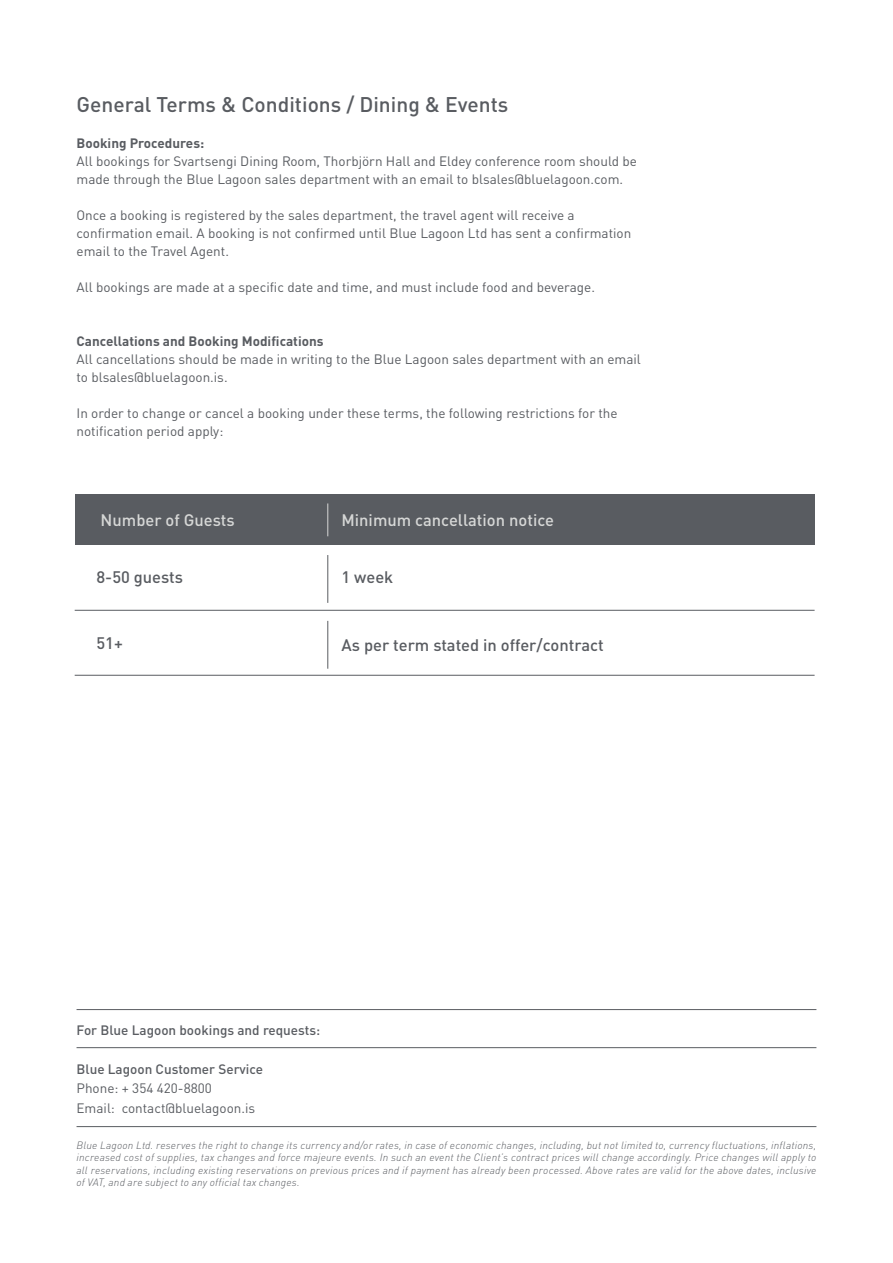
<style>
.page{position:relative;width:893px;height:1263px;background:#fff}
.page>*{position:absolute;margin:0;border:0;box-sizing:border-box;transform-origin:0 0}
.t1{font:500 21px "DIN Pro";color:#595c61}
.t2{font:500 16.5px "DIN Pro";color:#595c61}
.t3{font:500 16.5px "DIN Pro";color:#d6d7d6}
.t4{font:13.5px/18px "DIN Pro";color:#595c61}
.t5{font:500 13.5px "DIN Pro";color:#595c61}
.t6{font:700 13.5px "DIN Pro";color:#595c61}
.t7{font:italic 300 10.5px/12.6px "DIN Pro";letter-spacing:.015em;color:#595c61;text-align:justify}
</style>
<div class="page">
<hr style="left:77px;top:1126px;width:739px;height:1px;background:#595c61">
<hr style="left:77px;top:1047px;width:739px;height:1px;background:#595c61">
<hr style="left:77px;top:1009px;width:739px;height:1px;background:#595c61">
<div style="left:75px;top:495px;width:740px;height:50px;background:#595c61"></div>
<hr style="left:327px;top:503px;width:1px;height:33px;background:#d6d7d6">
<hr style="left:75px;top:610px;width:740px;height:1px;background:#595c61">
<hr style="left:75px;top:675px;width:740px;height:1px;background:#595c61">
<hr style="left:327px;top:555px;width:1px;height:48px;background:#595c61">
<hr style="left:327px;top:621px;width:1px;height:48px;background:#595c61">
<h1 class="t1" style="left:77px;top:87px;width:433px">General Terms &amp; Conditions / Dining &amp; Events</h1>
<p class="t6" style="left:77px;top:131px;width:129px">Booking Procedures:</p>
<p class="t4" style="left:77px;top:150px;width:562px">All bookings for Svartsengi Dining Room, Thorbjörn Hall and Eldey conference room should be made through the Blue Lagoon sales department with an email to blsales@bluelagoon.com.</p>
<p class="t4" style="left:77px;top:204px;width:556px">Once a booking is registered by the sales department, the travel agent will receive a confirmation email. A booking is not confirmed until Blue Lagoon Ltd has sent a confirmation email to the Travel Agent.</p>
<p class="t4" style="left:77px;top:276px;width:520px">All bookings are made at a specific date and time, and must include food and beverage.</p>
<p class="t6" style="left:77px;top:329px;width:249px">Cancellations and Booking Modifications</p>
<p class="t4" style="left:77px;top:348px;width:566px">All cancellations should be made in writing to the Blue Lagoon sales department with an email to blsales@bluelagoon.is.</p>
<p class="t4" style="left:77px;top:402px;width:543px">In order to change or cancel a booking under these terms, the following restrictions for the notification period apply:</p>
<p class="t3" style="left:101px;top:507px;width:136px">Number of Guests</p>
<p class="t3" style="left:341px;top:507px;width:214px">Minimum cancellation notice</p>
<p class="t2" style="left:97px;top:563px;width:88px">8-50 guests</p>
<p class="t2" style="left:341px;top:563px;width:53px">1 week</p>
<p class="t2" style="left:97px;top:629px;width:28px">51+</p>
<p class="t2" style="left:341px;top:632px;width:264px">As per term stated in offer/contract</p>
<p class="t5" style="left:77px;top:1019px;width:245px">For Blue Lagoon bookings and requests:</p>
<p class="t5" style="left:77px;top:1058px;width:188px">Blue Lagoon Customer Service</p>
<p class="t4" style="left:77px;top:1077px;width:180px;line-height:19.5px">Phone: + 354 420-8800<br>Email: contact@bluelagoon.is</p>
<p class="t7" style="left:77px;top:1138px;width:741px">Blue Lagoon Ltd. reserves the right to change its currency and/or rates, in case of economic changes, including, but not limited to, currency fluctuations, inflations, increased cost of supplies, tax changes and force majeure events. In such an event the Client’s contract prices will change accordingly. Price changes will apply to all reservations, including existing reservations on previous prices and if payment has already been processed. Above rates are valid for the above dates, inclusive of VAT, and are subject to any official tax changes.</p>
</div>
